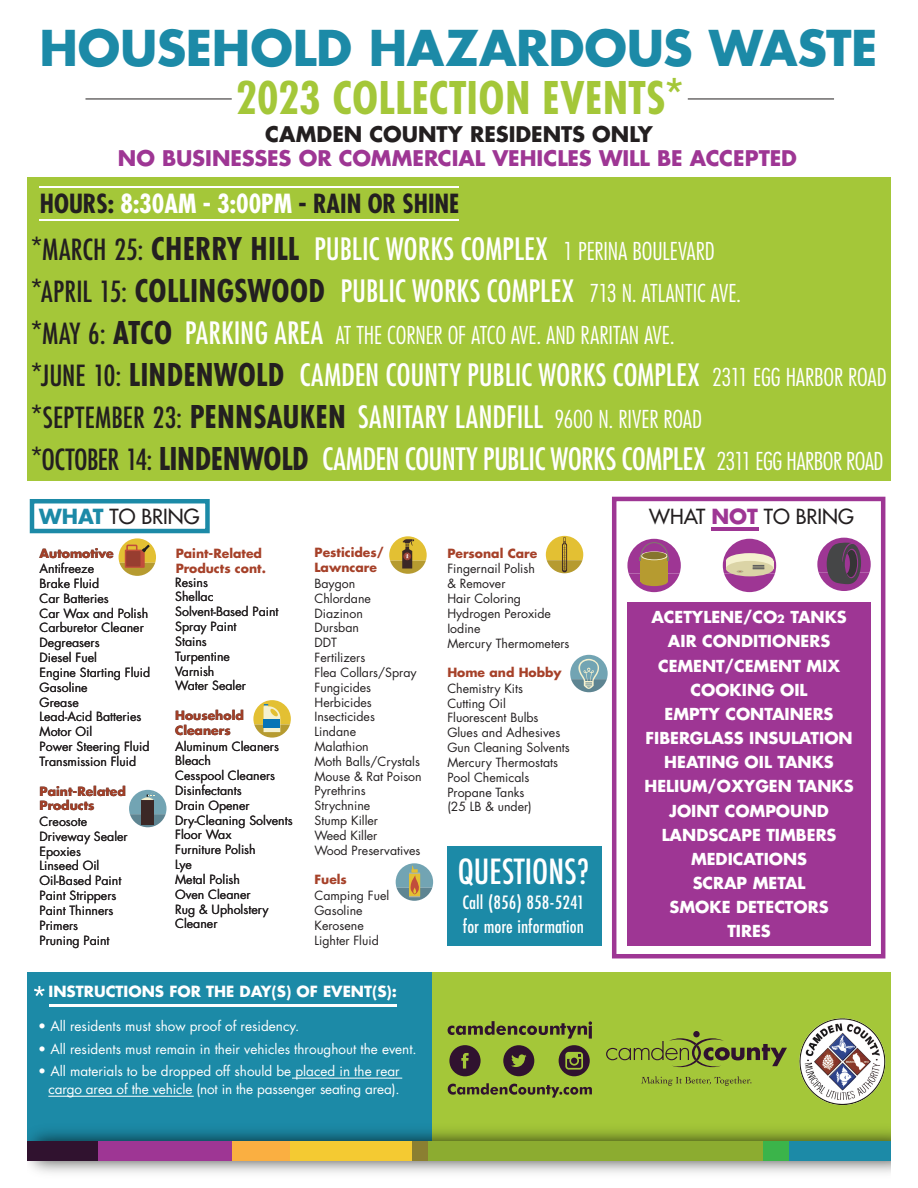
<style>
.page{position:relative;width:918px;height:1188px;background:#fff}
.page>*{position:absolute;margin:0;border:0;box-sizing:border-box;transform-origin:0 0}
.t1{font:700 49.5px "Futura PT Cond";color:#a4c739}
.t2{font:700 48px "Futura Std";letter-spacing:-.005em;color:#1c8aa7}
.t3{font:500 38.1px "Futura PT Cond";color:#fff}
.t4{font:condensed 30px/42px "Futura Std";letter-spacing:-.005em;color:#fff}
.t5{font:700 condensed 25.65px "Futura Std";color:#231f20}
.t6{font:300 condensed 24px "Futura Std";letter-spacing:-.005em;color:#fff}
.t7{font:700 21px "Futura Std";letter-spacing:-.005em;color:#9e3694}
.t8{font:700 21px "Futura Std";color:#231f20}
.t9{font:500 20.25px/24.3px "Futura PT Cond";color:#fff}
.t10{font:500 20.25px "Futura Std";color:#231f20}
.t11{font:700 16.05px/24.2px "Futura Std";color:#fff;text-align:center}
.t12{font:700 15px "Futura Std";color:#fff}
.t13{font:13.5px/18px "Futura Std";color:#fff;text-align:right}
.t14{font:12.3px/14.9px "Futura Std";color:#231f20}
.t15{font:700 12.3px/14.9px "Futura Std";color:#a64129}
.s1{color:#fff}
.s2{font-family:"Futura PT Cond";font-weight:500;font-stretch:normal;font-size:32.1px;color:#231f20}
.s3{font-family:"Futura PT Cond";font-weight:700;font-stretch:normal;font-size:34.5px;color:#231f20}
.s4{font-weight:300;font-size:24px}
.s5{font-weight:400;font-size:30px}
.s6{font-weight:700;color:#1c8aa7}
.s7{font-weight:700;color:#9e3694}
.s8{font-size:11.1px}
</style>
<div class="page">
<div style="left:27px;top:973px;width:864px;height:174px;background:#1c8aa7"></div>
<div style="left:432px;top:973px;width:472px;height:168px;background:#a4c739"></div>
<div style="left:428px;top:1141px;width:335px;height:20px;background:#8cac30"></div>
<div style="left:98px;top:1141px;width:135px;height:20px;background:#9e3694"></div>
<div style="left:290px;top:1141px;width:122px;height:20px;background:#f4ca32"></div>
<div style="left:788px;top:1141px;width:103px;height:20px;background:#1c8aa7"></div>
<div style="left:27px;top:1141px;width:71px;height:20px;background:#30122f"></div>
<div style="left:412px;top:1141px;width:16px;height:20px;background:#8b7f31"></div>
<div style="left:763px;top:1141px;width:25px;height:20px;background:#3bb44a"></div>
<div style="left:232px;top:1141px;width:58px;height:20px;background:#faaf41"></div>
<hr style="left:86px;top:99px;width:146px;height:1px;background:#231f20">
<hr style="left:688px;top:99px;width:146px;height:1px;background:#231f20">
<div style="left:27px;top:177px;width:864px;height:304px;background:#a4c739"></div>
<svg style="left:119px;top:538px;width:37px;height:38px"></svg>
<div style="left:126px;top:551px;width:14px;height:16px;background:#983d30"></div>
<svg style="left:129px;top:790px;width:38px;height:37px"></svg>
<svg style="left:253px;top:700px;width:38px;height:38px"></svg>
<div style="left:264px;top:719px;width:16px;height:9px;background:#0674b6"></div>
<svg style="left:389px;top:536px;width:38px;height:38px"></svg>
<svg style="left:396px;top:863px;width:37px;height:38px"></svg>
<svg style="left:546px;top:536px;width:37px;height:37px"></svg>
<svg style="left:627px;top:539px;width:54px;height:53px"></svg>
<svg style="left:817px;top:538px;width:54px;height:53px"></svg>
<div style="left:627px;top:602px;width:244px;height:344px;background:#9e3694"></div>
<svg style="left:570px;top:655px;width:38px;height:37px"></svg>
<div style="left:447px;top:846px;width:154px;height:100px;background:#1c8aa7"></div>
<svg style="left:723px;top:539px;width:53px;height:53px"></svg>
<img style="left:799px;top:1018px;width:87px;height:88px">
<div style="left:891px;top:956px;width:27px;height:223px;background:#fff"></div>
<div style="left:30px;top:499px;width:180px;height:34px;border:4px solid #1c8aa7"></div>
<hr style="left:711px;top:527px;width:48px;height:4px;background:#9e3694">
<div style="left:612px;top:497px;width:273px;height:461px;border:4px solid #9e3694"></div>
<svg style="left:34px;top:986px;width:11px;height:10px"></svg>
<hr style="left:49px;top:1004px;width:347px;height:3px;background:#fff">
<hr style="left:292px;top:1078px;width:110px;height:1px;background:#fff">
<hr style="left:48px;top:1096px;width:146px;height:1px;background:#fff">
<div style="left:693px;top:1031px;width:7px;height:6px;background:#30122f;border-radius:50%"></div>
<svg style="left:606px;top:1038px;width:181px;height:29px"></svg>
<svg style="left:641px;top:1076px;width:110px;height:10px"></svg>
<svg style="left:448px;top:1021px;width:144px;height:18px"></svg>
<svg style="left:449px;top:1045px;width:32px;height:31px"></svg>
<svg style="left:503px;top:1045px;width:31px;height:31px"></svg>
<svg style="left:559px;top:1045px;width:31px;height:31px"></svg>
<svg style="left:448px;top:1083px;width:144px;height:15px"></svg>
<hr style="left:39px;top:186px;width:419px;height:2px;background:#fff">
<hr style="left:39px;top:219px;width:419px;height:2px;background:#fff">
<h2 class="t2" style="left:39px;top:16px;width:840px">HOUSEHOLD HAZARDOUS WASTE</h2>
<h1 class="t1" style="left:236px;top:69px;width:451px">2023 COLLECTION EVENTS*</h1>
<h3 class="t8" style="left:265px;top:120px;width:389px">CAMDEN COUNTY RESIDENTS ONLY</h3>
<h3 class="t7" style="left:118px;top:144px;width:681px">NO BUSINESSES OR COMMERCIAL VEHICLES WILL BE ACCEPTED</h3>
<h3 class="t5" style="left:40px;top:187px;width:421px">HOURS: <span class="s1">8:30AM - 3:00PM</span> - RAIN OR SHINE</h3>
<h3 class="t4" style="left:30px;top:227px;width:712px"><span class="s2">*MARCH 25:</span> <span class="s3">CHERRY HILL</span> PUBLIC WORKS COMPLEX <span class="s4">1 PERINA BOULEVARD </span><span class="s2">*APRIL 15:</span> <span class="s3">COLLINGSWOOD</span> PUBLIC WORKS COMPLEX <span class="s4">713 N. ATLANTIC AVE.</span></h3>
<h3 class="t6" style="left:30px;top:321px;width:646px"><span class="s2">*MAY 6:</span> <span class="s3">ATCO</span> <span class="s5">PARKING AREA</span> AT THE CORNER OF ATCO AVE. AND RARITAN AVE.</h3>
<h3 class="t4" style="left:30px;top:353px;width:858px"><span class="s2">*JUNE 10:</span> <span class="s3">LINDENWOLD</span> CAMDEN COUNTY PUBLIC WORKS COMPLEX <span class="s4">2311 EGG HARBOR ROAD </span><span class="s2">*SEPTEMBER 23:</span> <span class="s3">PENNSAUKEN</span> SANITARY LANDFILL <span class="s4">9600 N. RIVER ROAD<br></span><span class="s2">*OCTOBER 14:</span> <span class="s3">LINDENWOLD</span> CAMDEN COUNTY PUBLIC WORKS COMPLEX <span class="s4">2311 EGG HARBOR ROAD</span></h3>
<h3 class="t10" style="left:39px;top:503px;width:162px"><span class="s6">WHAT</span> TO BRING</h3>
<p class="t15" style="left:40px;top:545px;width:76px">Automotive</p>
<p class="t14" style="left:40px;top:561px;width:112px">Antifreeze<br>Brake Fluid<br>Car Batteries<br>Car Wax and Polish<br>Carburetor Cleaner<br>Degreasers<br>Diesel Fuel<br>Engine Starting Fluid<br>Gasoline<br>Grease<br>Lead-Acid Batteries<br>Motor Oil<br>Power Steering Fluid<br>Transmission Fluid</p>
<p class="t15" style="left:40px;top:783px;width:88px">Paint-Related<br>Products</p>
<p class="t14" style="left:40px;top:814px;width:90px">Creosote<br>Driveway Sealer<br>Epoxies<br>Linseed Oil<br>Oil-Based Paint<br>Paint Strippers<br>Paint Thinners<br>Primers<br>Pruning Paint</p>
<p class="t15" style="left:176px;top:546px;width:92px">Paint-Related<br>Products cont.</p>
<p class="t14" style="left:175px;top:575px;width:105px">Resins<br>Shellac<br>Solvent-Based Paint<br>Spray Paint<br>Stains<br>Turpentine<br>Varnish<br>Water Sealer</p>
<p class="t15" style="left:175px;top:708px;width:70px">Household<br>Cleaners</p>
<p class="t14" style="left:175px;top:739px;width:119px">Aluminum Cleaners<br>Bleach<br>Cesspool Cleaners<br>Disinfectants<br>Drain Opener<br>Dry-Cleaning Solvents<br>Floor Wax<br>Furniture Polish<br>Lye<br>Metal Polish<br>Oven Cleaner<br>Rug &amp; Upholstery<br>Cleaner</p>
<p class="t15" style="left:315px;top:545px;width:71px">Pesticides/<br>Lawncare</p>
<p class="t14" style="left:315px;top:576px;width:109px">Baygon<br>Chlordane<br>Diazinon<br>Dursban<br>DDT<br>Fertilizers<br>Flea Collars/Spray<br>Fungicides<br>Herbicides<br>Insecticides<br>Lindane<br>Malathion<br>Moth Balls/Crystals<br>Mouse &amp; Rat Poison<br>Pyrethrins<br>Strychnine<br>Stump Killer<br>Weed Killer<br>Wood Preservatives</p>
<p class="t15" style="left:315px;top:872px;width:34px">Fuels</p>
<p class="t14" style="left:315px;top:888px;width:76px">Camping Fuel<br>Gasoline<br>Kerosene<br>Lighter Fluid</p>
<p class="t12" style="left:49px;top:981px;width:350px">INSTRUCTIONS FOR THE DAY(S) OF EVENT(S):</p>
<p class="t13" style="left:38px;top:1017px;width:263px">• All residents must show proof of residency.</p>
<p class="t13" style="left:38px;top:1040px;width:380px">• All residents must remain in their vehicles throughout the event.</p>
<p class="t13" style="left:38px;top:1062px;width:363px">• All materials to be dropped off should be placed in the rear cargo area of the vehicle (not in the passenger seating area).</p>
<p class="t15" style="left:447px;top:546px;width:92px">Personal Care</p>
<p class="t14" style="left:447px;top:562px;width:124px">Fingernail Polish<br>&amp; Remover<br>Hair Coloring<br>Hydrogen Peroxide<br>Iodine<br>Mercury Thermometers</p>
<p class="t15" style="left:447px;top:665px;width:116px">Home and Hobby</p>
<p class="t14" style="left:447px;top:681px;width:124px">Chemistry Kits<br>Cutting Oil<br>Fluorescent Bulbs<br>Glues and Adhesives<br>Gun Cleaning Solvents<br>Mercury Thermostats<br>Pool Chemicals<br>Propane Tanks<br>(25 LB &amp; under)</p>
<h3 class="t3" style="left:458px;top:849px;width:133px">QUESTIONS?</h3>
<h3 class="t9" style="left:462px;top:890px;width:124px">Call (856) 858-5241 for more information</h3>
<h3 class="t10" style="left:649px;top:504px;width:206px">WHAT <span class="s7">NOT</span> TO BRING</h3>
<h3 class="t11" style="left:644px;top:605px;width:211px">ACETYLENE/CO<span class="s8">2</span> TANKS<br>AIR CONDITIONERS<br>CEMENT/CEMENT MIX<br>COOKING OIL<br>EMPTY CONTAINERS<br>FIBERGLASS INSULATION<br>HEATING OIL TANKS<br>HELIUM/OXYGEN TANKS<br>JOINT COMPOUND<br>LANDSCAPE TIMBERS<br>MEDICATIONS<br>SCRAP METAL<br>SMOKE DETECTORS<br>TIRES</h3>
</div>
